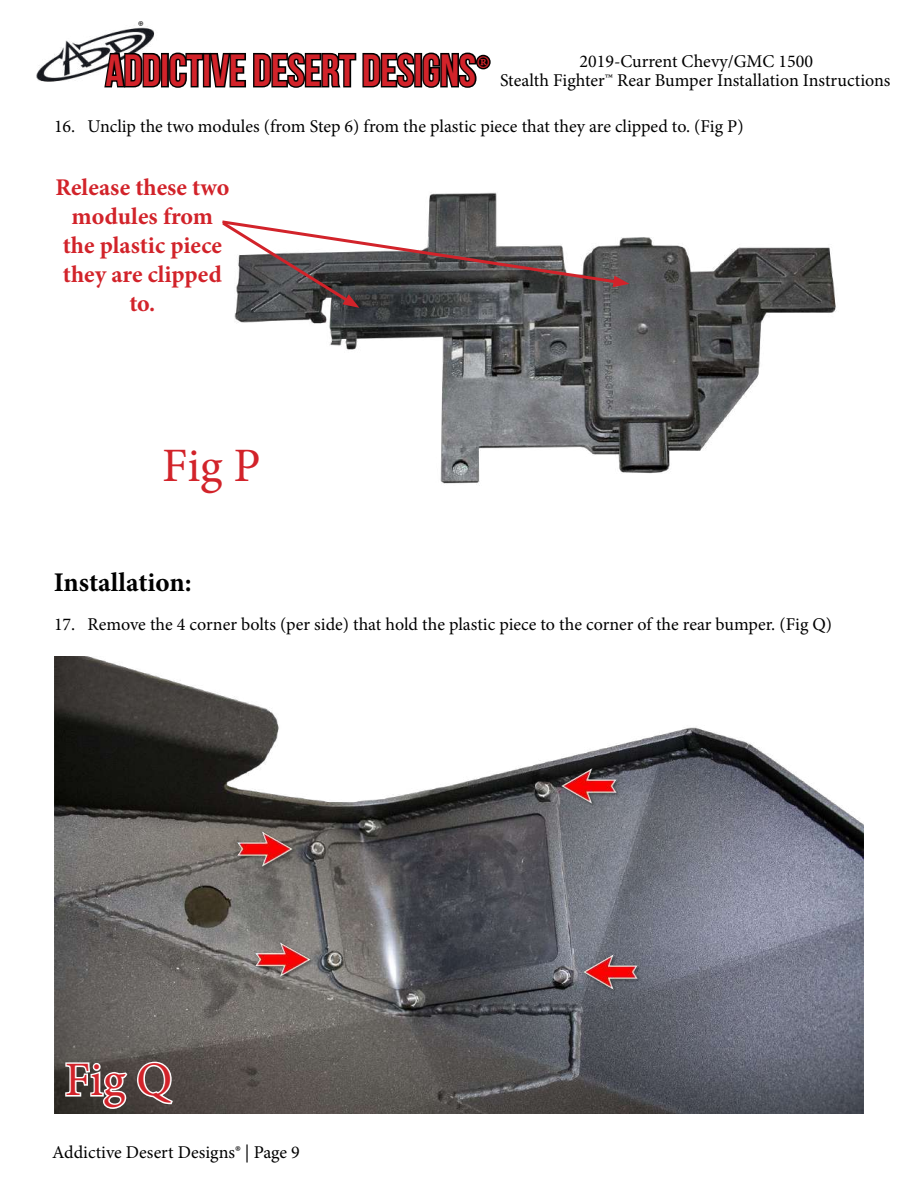
<style>
.page{position:relative;width:918px;height:1188px;background:#fff}
.page>*{position:absolute;margin:0;border:0;box-sizing:border-box;transform-origin:0 0}
.t1{font:48px "Minion Pro";color:#d2232a}
.t2{font:45px "Bebas Neue";color:#d2232a}
.t3{font:700 27px "Minion Pro";color:#000}
.t4{font:700 24px/28.8px "Minion Pro";color:#d2232a;text-align:center}
.t5{font:18px/19.4px "Minion Pro";color:#000;text-align:center}
.s1{font-family:"Minion Pro"}
</style>
<div class="page">
<img style="left:36px;top:26px;width:119px;height:56px">
<svg style="left:103px;top:51px;width:59px;height:37px"></svg>
<div style="left:161px;top:53px;width:8px;height:34px;border:3px solid #000"></div>
<svg style="left:168px;top:52px;width:323px;height:36px"></svg>
<img style="left:234px;top:192px;width:603px;height:292px">
<svg style="left:222px;top:219px;width:407px;height:89px"></svg>
<svg style="left:234px;top:446px;width:28px;height:38px"></svg>
<img style="left:54px;top:657px;width:810px;height:456px">
<img style="left:236px;top:830px;width:61px;height:42px">
<img style="left:254px;top:940px;width:61px;height:42px">
<img style="left:560px;top:767px;width:61px;height:41px">
<img style="left:581px;top:952px;width:62px;height:42px">
<svg style="left:64px;top:1061px;width:65px;height:49px"></svg>
<svg style="left:136px;top:1060px;width:39px;height:46px"></svg>
<p class="t5" style="left:500px;top:51px;width:392px">2019-Current Chevy/GMC 1500<br>Stealth Fighter™ Rear Bumper Installation Instructions</p>
<h2 class="t2" style="left:106px;top:46px;width:386px">ADDICTIVE DESERT DESIGNS<span class="s1">®</span></h2>
<p class="t5" style="left:54px;top:117px;width:691px">16. Unclip the two modules (from Step 6) from the plastic piece that they are clipped to. (Fig P)</p>
<h3 class="t4" style="left:56px;top:173px;width:175px">Release these two modules from the plastic piece they are clipped to.</h3>
<h1 class="t1" style="left:162px;top:434px;width:100px">Fig P</h1>
<h3 class="t3" style="left:54px;top:563px;width:139px">Installation:</h3>
<p class="t5" style="left:54px;top:615px;width:780px">17. Remove the 4 corner bolts (per side) that hold the plastic piece to the corner of the rear bumper. (Fig Q)</p>
<h1 class="t1" style="left:65px;top:1048px;width:109px">Fig Q</h1>
<p class="t5" style="left:52px;top:1143px;width:249px">Addictive Desert Designs® | Page 9</p>
</div>
